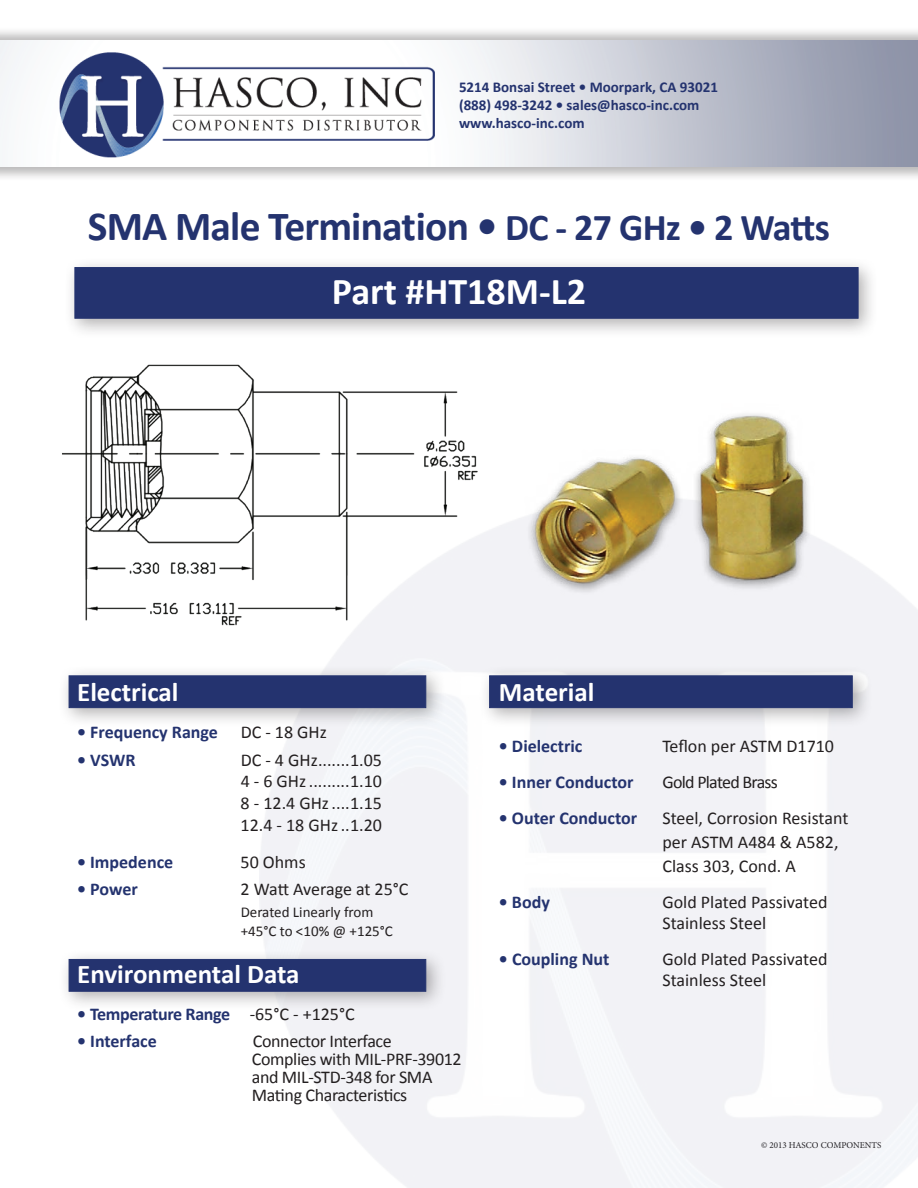
<style>
.page{position:relative;width:918px;height:1188px;background:#fff}
.page>*{position:absolute;margin:0;border:0;box-sizing:border-box;transform-origin:0 0}
.t1{font:700 41.55px "Calibri";letter-spacing:-.02em;color:#24336f}
.t2{font:700 38.1px "Calibri";color:#fff}
.t3{font:700 27px "Calibri";color:#fff}
.t4{font:18px/21.6px "Calibri";color:#231f20}
.t5{font:700 18px "Calibri";color:#24336f}
.t6{font:18px/18px "Calibri";letter-spacing:-.02em;color:#231f20}
.t7{font:700 18px "Calibri";letter-spacing:-.02em;color:#24336f}
.t8{font:18px "Calibri";letter-spacing:-.04em;color:#231f20}
.t9{font:700 15px/18px "Calibri";color:#24336f}
.t10{font:15px/18.6px "Calibri";color:#231f20}
.t11{font:9px "Minion Pro";color:#231f20}
.s1{font-size:38.1px}
.s2{font-weight:400;color:#231f20}
</style>
<div class="page">
<div style="left:0;top:27px;width:918px;height:155px;background:#231f20;opacity:.32"></div>
<img style="left:0;top:40px;width:918px;height:126px">
<div style="left:479px;top:665px;width:393px;height:63px;background:#231f20;opacity:.35"></div>
<div style="left:489px;top:675px;width:364px;height:33px;background:#24336f;border:1px solid #24336f"></div>
<div style="left:58px;top:948px;width:388px;height:64px;background:#231f20;opacity:.35"></div>
<div style="left:69px;top:959px;width:357px;height:33px;background:#24336f;border:1px solid #24336f"></div>
<div style="left:58px;top:665px;width:388px;height:63px;background:#231f20;opacity:.35"></div>
<div style="left:69px;top:675px;width:357px;height:33px;background:#24336f;border:1px solid #24336f"></div>
<div style="left:64px;top:257px;width:814px;height:82px;background:#231f20;opacity:.35"></div>
<div style="left:75px;top:267px;width:783px;height:52px;background:#24336f;border:1px solid #24336f"></div>
<img style="left:62px;top:319px;width:433px;height:318px">
<img style="left:502px;top:414px;width:338px;height:214px">
<p class="t9" style="left:459px;top:78px;width:260px">5214 Bonsai Street • Moorpark, CA 93021 (888) 498-3242 • sales@hasco-inc.com www.hasco-inc.com</p>
<h1 class="t1" style="left:88px;top:199px;width:743px">SMA Male Termination • <span class="s1">DC - 27 GHz • 2 Watts</span></h1>
<h2 class="t2" style="left:332px;top:267px;width:256px">Part #HT18M-L2</h2>
<h3 class="t3" style="left:77px;top:675px;width:103px">Electrical</h3>
<p class="t5" style="left:77px;top:721px;width:142px">• Frequency Range</p>
<p class="t4" style="left:241px;top:722px;width:88px">DC - 18 GHz</p>
<p class="t5" style="left:77px;top:748px;width:60px">• VSWR</p>
<p class="t4" style="left:241px;top:749px;width:143px;text-align:justify">DC - 4 GHz.......1.05<br>4 - 6 GHz.........1.10<br>8 - 12.4 GHz....1.15<br>12.4 - 18 GHz..1.20</p>
<p class="t5" style="left:77px;top:850px;width:98px">• Impedence</p>
<p class="t4" style="left:241px;top:851px;width:67px">50 Ohms</p>
<p class="t5" style="left:77px;top:878px;width:62px">• Power</p>
<p class="t4" style="left:241px;top:879px;width:169px">2 Watt Average at 25°C</p>
<p class="t10" style="left:241px;top:903px;width:154px">Derated Linearly from +45°C to &lt;10% @ +125°C</p>
<h3 class="t3" style="left:77px;top:957px;width:224px">Environmental Data</h3>
<p class="t7" style="left:77px;top:1002px;width:279px">• Temperature Range <span class="s2">-65°C - +125°C</span></p>
<p class="t5" style="left:77px;top:1030px;width:81px">• Interface</p>
<p class="t6" style="left:252px;top:1032px;width:211px">Connector Interface<br>Complies with MIL-PRF-39012 and MIL-STD-348 for SMA<br>Mating Characteristics</p>
<h3 class="t3" style="left:499px;top:675px;width:97px">Material</h3>
<p class="t5" style="left:499px;top:735px;width:85px">• Dielectric</p>
<p class="t4" style="left:662px;top:735px;width:173px">Teflon per ASTM D1710</p>
<p class="t5" style="left:499px;top:771px;width:136px">• Inner Conductor</p>
<p class="t8" style="left:662px;top:771px;width:117px">Gold Plated Brass</p>
<p class="t5" style="left:499px;top:807px;width:140px">• Outer Conductor</p>
<p class="t4" style="left:662px;top:806px;width:187px;line-height:24px">Steel, Corrosion Resistant per ASTM A484 &amp; A582,<br>Class 303, Cond. A</p>
<p class="t5" style="left:499px;top:891px;width:53px">• Body</p>
<p class="t4" style="left:662px;top:892px;width:167px;line-height:21px">Gold Plated Passivated<br>Stainless Steel</p>
<p class="t5" style="left:499px;top:948px;width:112px">• Coupling Nut</p>
<p class="t4" style="left:662px;top:949px;width:167px;line-height:21px">Gold Plated Passivated<br>Stainless Steel</p>
<p class="t11" style="left:761px;top:1139px;width:122px">© 2013 HASCO COMPONENTS</p>
</div>
